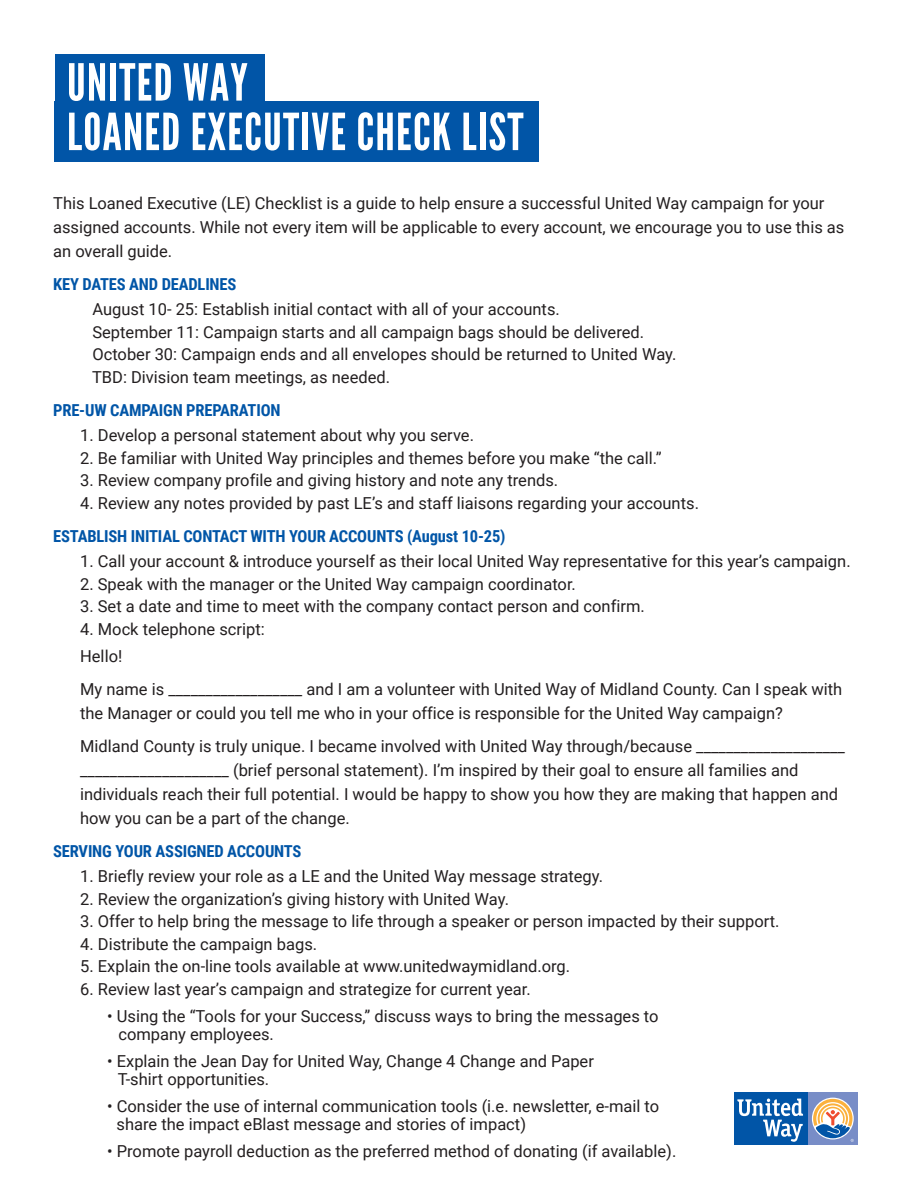
<style>
.page{position:relative;width:918px;height:1188px;background:#fff}
.page>*{position:absolute;margin:0;border:0;box-sizing:border-box;transform-origin:0 0}
.t1{font:51px "League Gothic";letter-spacing:.025em;color:#fff}
.numbered_list{font:16.5px/24px "Roboto";color:#231f20}
.numbered_list-2{font:700 16.5px "Roboto Condensed";letter-spacing:-.01em;color:#0155a7}
</style>
<div class="page">
<div style="left:55px;top:54px;width:210px;height:68px;background:#0155a7"></div>
<div style="left:55px;top:101px;width:484px;height:61px;background:#0155a7"></div>
<div style="left:807px;top:1093px;width:51px;height:52px;background:#788dc7"></div>
<div style="left:734px;top:1093px;width:73px;height:52px;background:#0155a7"></div>
<svg style="left:812px;top:1098px;width:42px;height:41px"></svg>
<svg style="left:737px;top:1099px;width:66px;height:43px"></svg>
<svg style="left:813px;top:1099px;width:41px;height:43px"></svg>
<p class="t1" style="left:67px;top:53px;width:182px">UNITED WAY</p>
<p class="t1" style="left:67px;top:103px;width:458px">LOANED EXECUTIVE CHECK LIST</p>
<p class="numbered_list" style="left:53px;top:191px;width:793px">This Loaned Executive (LE) Checklist is a guide to help ensure a successful United Way campaign for your assigned accounts. While not every item will be applicable to every account, we encourage you to use this as an overall guide.</p>
<p class="numbered_list-2" style="left:53px;top:273px;width:185px">KEY DATES AND DEADLINES</p>
<p class="numbered_list" style="left:92px;top:297px;width:469px">August 10- 25: Establish initial contact with all of your accounts.</p>
<p class="numbered_list" style="left:92px;top:320px;width:553px">September 11: Campaign starts and all campaign bags should be delivered.</p>
<p class="numbered_list" style="left:92px;top:342px;width:586px">October 30: Campaign ends and all envelopes should be returned to United Way.</p>
<p class="numbered_list" style="left:92px;top:365px;width:300px">TBD: Division team meetings, as needed.</p>
<p class="numbered_list-2" style="left:53px;top:399px;width:229px">PRE-UW CAMPAIGN PREPARATION</p>
<p class="numbered_list" style="left:80px;top:423px;width:395px">1. Develop a personal statement about why you serve.</p>
<p class="numbered_list" style="left:80px;top:446px;width:583px">2. Be familiar with United Way principles and themes before you make “the call.”</p>
<p class="numbered_list" style="left:80px;top:468px;width:480px">3. Review company profile and giving history and note any trends.</p>
<p class="numbered_list" style="left:80px;top:491px;width:620px">4. Review any notes provided by past LE’s and staff liaisons regarding your accounts.</p>
<p class="numbered_list-2" style="left:53px;top:525px;width:454px">ESTABLISH INITIAL CONTACT WITH YOUR ACCOUNTS (August 10-25)</p>
<p class="numbered_list" style="left:80px;top:549px;width:772px">1. Call your account &amp; introduce yourself as their local United Way representative for this year’s campaign.</p>
<p class="numbered_list" style="left:80px;top:572px;width:497px">2. Speak with the manager or the United Way campaign coordinator.</p>
<p class="numbered_list" style="left:80px;top:594px;width:566px">3. Set a date and time to meet with the company contact person and confirm.</p>
<p class="numbered_list" style="left:80px;top:617px;width:186px">4. Mock telephone script:</p>
<p class="numbered_list" style="left:80px;top:644px;width:44px">Hello!</p>
<p class="numbered_list" style="left:80px;top:677px;width:764px">My name is __________________ and I am a volunteer with United Way of Midland County. Can I speak with the Manager or could you tell me who in your office is responsible for the United Way campaign?</p>
<p class="numbered_list" style="left:80px;top:734px;width:766px">Midland County is truly unique. I became involved with United Way through/because ____________________ ____________________ (brief personal statement). I’m inspired by their goal to ensure all families and individuals reach their full potential. I would be happy to show you how they are making that happen and how you can be a part of the change.</p>
<p class="numbered_list-2" style="left:53px;top:840px;width:250px">SERVING YOUR ASSIGNED ACCOUNTS</p>
<p class="numbered_list" style="left:80px;top:864px;width:525px">1. Briefly review your role as a LE and the United Way message strategy.</p>
<p class="numbered_list" style="left:80px;top:887px;width:430px">2. Review the organization’s giving history with United Way.</p>
<p class="numbered_list" style="left:80px;top:909px;width:701px">3. Offer to help bring the message to life through a speaker or person impacted by their support.</p>
<p class="numbered_list" style="left:80px;top:932px;width:239px">4. Distribute the campaign bags.</p>
<p class="numbered_list" style="left:80px;top:954px;width:492px">5. Explain the on-line tools available at www.unitedwaymidland.org.</p>
<p class="numbered_list" style="left:80px;top:977px;width:452px">6. Review last year’s campaign and strategize for current year.</p>
<p class="numbered_list" style="left:118px;top:1007px;width:542px;line-height:18px;text-indent:-11px">• Using the “Tools for your Success,” discuss ways to bring the messages to company employees.</p>
<p class="numbered_list" style="left:118px;top:1052px;width:478px;line-height:18px;text-indent:-11px">• Explain the Jean Day for United Way, Change 4 Change and Paper<br>T-shirt opportunities.</p>
<p class="numbered_list" style="left:117px;top:1097px;width:544px;line-height:18px;text-indent:-9px">• Consider the use of internal communication tools (i.e. newsletter, e-mail to share the impact eBlast message and stories of impact)</p>
<p class="numbered_list" style="left:107px;top:1139px;width:571px">• Promote payroll deduction as the preferred method of donating (if available).</p>
</div>
